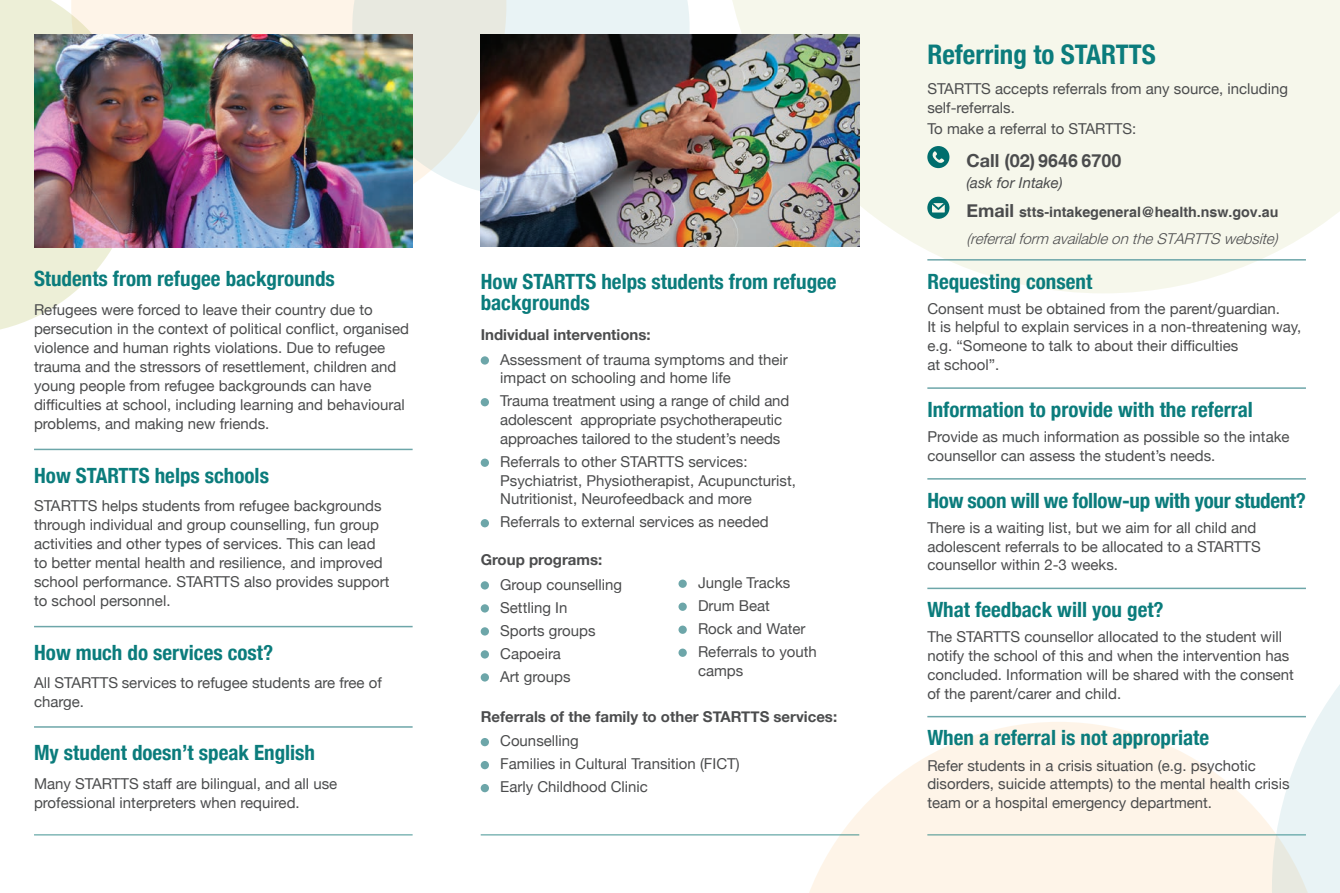
<style>
.page{position:relative;width:1340px;height:893px;background:#fff}
.page>*{position:absolute;margin:0;border:0;box-sizing:border-box;transform-origin:0 0}
.heading_2{font:700 condensed 27px "Helvetica Neue";color:#0b7c7c}
.heading_1{font:700 condensed 21px "Helvetica Neue";color:#0b7c7c}
.heading_2-2{font:700 condensed 21px/21px "Helvetica Neue";color:#0b7c7c}
._9_pt_para_text{font:700 18px "Helvetica Neue";color:#4b4c4d}
._9_pt_para_text-2{font:15px/18.8px "Helvetica Neue";color:#4b4c4d}
._9_pt_para_text-3{font:700 15px "Helvetica Neue";color:#4b4c4d}
.t1{font:italic 300 15px "Helvetica Neue";color:#4d4d4f}
.heading_2-3{font:700 15px "Helvetica Neue";color:#4b4c4d}
._9_pt_para_text-4{font:italic 15px "Helvetica Neue";color:#4b4c4d}
._9_pt_para_text-5{font:700 14.25px "Helvetica";color:#4b4c4d}
.s1{font-family:"Helvetica"}
</style>
<div class="page">
<svg style="left:732px;top:0;width:607px;height:293px;background:#f6f7ed"></svg>
<div style="left:139px;top:0;width:274px;height:223px;background:#fef4e8"></div>
<svg style="left:809px;top:722px;width:462px;height:171px;fill:#fef4e8"></svg>
<svg style="left:0;top:0;width:139px;height:330px"></svg>
<svg style="left:352px;top:0;width:337px;height:196px;background:#e8ede8"></svg>
<svg style="left:1271px;top:587px;width:68px;height:306px"></svg>
<hr style="left:34px;top:449px;width:378px;height:1px;background:#6da6a9">
<hr style="left:34px;top:626px;width:378px;height:1px;background:#6da6a9">
<hr style="left:34px;top:726px;width:378px;height:2px;background:#6da6a9">
<hr style="left:927px;top:259px;width:378px;height:2px;background:#6da6a9">
<hr style="left:927px;top:387px;width:378px;height:2px;background:#6da6a9">
<hr style="left:927px;top:478px;width:378px;height:2px;background:#6da6a9">
<hr style="left:927px;top:588px;width:378px;height:1px;background:#6da6a9">
<hr style="left:927px;top:716px;width:378px;height:1px;background:#6da6a9">
<svg style="left:927px;top:146px;width:22px;height:22px"></svg>
<svg style="left:927px;top:197px;width:22px;height:22px"></svg>
<hr style="left:480px;top:834px;width:379px;height:2px;background:#006e6d">
<hr style="left:927px;top:834px;width:378px;height:2px;background:#006e6d">
<hr style="left:34px;top:834px;width:378px;height:2px;background:#006e6d">
<svg style="left:480px;top:356px;width:9px;height:9px"></svg>
<div style="left:480px;top:398px;width:9px;height:8px;background:#6da6a9;border-radius:50%"></div>
<div style="left:480px;top:459px;width:9px;height:8px;background:#6da6a9;border-radius:50%"></div>
<div style="left:480px;top:519px;width:9px;height:8px;background:#6da6a9;border-radius:50%"></div>
<div style="left:480px;top:738px;width:9px;height:8px;background:#6da6a9;border-radius:50%"></div>
<div style="left:480px;top:761px;width:9px;height:8px;background:#6da6a9;border-radius:50%"></div>
<div style="left:480px;top:784px;width:9px;height:8px;background:#6da6a9;border-radius:50%"></div>
<svg style="left:480px;top:581px;width:9px;height:9px"></svg>
<svg style="left:480px;top:604px;width:9px;height:9px"></svg>
<svg style="left:480px;top:627px;width:9px;height:9px"></svg>
<svg style="left:480px;top:650px;width:9px;height:9px"></svg>
<svg style="left:480px;top:673px;width:9px;height:9px"></svg>
<div style="left:678px;top:580px;width:8px;height:8px;background:#6da6a9;border-radius:50%"></div>
<div style="left:678px;top:603px;width:8px;height:8px;background:#6da6a9;border-radius:50%"></div>
<div style="left:678px;top:626px;width:8px;height:8px;background:#6da6a9;border-radius:50%"></div>
<div style="left:678px;top:649px;width:8px;height:8px;background:#6da6a9;border-radius:50%"></div>
<img style="left:34px;top:34px;width:378px;height:213px">
<img style="left:480px;top:34px;width:379px;height:213px">
<p class="heading_2-2" style="left:34px;top:267px;width:302px">Students from refugee backgrounds</p>
<p class="_9_pt_para_text-2" style="left:34px;top:301px;width:376px">Refugees were forced to leave their country due to persecution in the context of political conflict, organised violence and human rights violations. Due to refugee trauma and the stressors of resettlement, children and young people from refugee backgrounds can have difficulties at school, including learning and behavioural problems, and making new friends.</p>
<p class="heading_1" style="left:34px;top:458px;width:236px">How STARTTS helps schools</p>
<p class="_9_pt_para_text-2" style="left:34px;top:497px;width:357px">STARTTS helps students from refugee backgrounds through individual and group counselling, fun group activities and other types of services. This can lead to better mental health and resilience, and improved school performance. STARTTS also provides support to school personnel.</p>
<p class="heading_1" style="left:34px;top:635px;width:241px">How much do services cost?</p>
<p class="_9_pt_para_text-2" style="left:34px;top:674px;width:349px">All STARTTS services to refugee students are free of charge.</p>
<p class="heading_1" style="left:34px;top:735px;width:282px">My student doesn t’ speak English</p>
<p class="_9_pt_para_text-2" style="left:34px;top:775px;width:305px">Many STARTTS staff are bilingual, and all use professional interpreters when required.</p>
<p class="heading_2-2" style="left:480px;top:269px;width:357px">How STARTTS helps students from refugee backgrounds</p>
<p class="heading_2-3" style="left:480px;top:323px;width:171px">Individual interventions:</p>
<p class="_9_pt_para_text-2" style="left:500px;top:351px;width:289px">Assessment of trauma symptoms and their impact on schooling and home life</p>
<p class="_9_pt_para_text-2" style="left:580px;top:392px;width:210px;text-indent:-80px">Trauma treatment using a range of child and appropriate psychotherapeutic</p>
<p class="_9_pt_para_text-2" style="left:500px;top:411px;width:282px">adolescent<br>approaches tailored to the student s’ needs</p>
<p class="_9_pt_para_text-2" style="left:500px;top:453px;width:297px">Referrals to other STARTTS services:<br>Psychiatrist, Physiotherapist, Acupuncturist,<br>Nutritionist, Neurofeedback and more</p>
<p class="_9_pt_para_text-2" style="left:500px;top:513px;width:270px">Referrals to external services as needed</p>
<p class="_9_pt_para_text-3" style="left:480px;top:548px;width:123px">Group programs:</p>
<p class="_9_pt_para_text-2" style="left:500px;top:576px;width:123px">Group counselling</p>
<p class="_9_pt_para_text-2" style="left:500px;top:599px;width:69px">Settling In</p>
<p class="_9_pt_para_text-2" style="left:500px;top:622px;width:97px">Sports groups</p>
<p class="_9_pt_para_text-2" style="left:500px;top:645px;width:62px">Capoeira</p>
<p class="_9_pt_para_text-2" style="left:500px;top:668px;width:72px">Art groups</p>
<p class="_9_pt_para_text-2" style="left:698px;top:574px;width:94px">Jungle Tracks</p>
<p class="_9_pt_para_text-2" style="left:698px;top:597px;width:73px">Drum Beat</p>
<p class="_9_pt_para_text-2" style="left:698px;top:620px;width:109px">Rock and Water</p>
<p class="_9_pt_para_text-2" style="left:698px;top:643px;width:120px">Referrals to youth camps</p>
<p class="_9_pt_para_text-3" style="left:480px;top:705px;width:358px">Referrals of the family to other STARTTS services:</p>
<p class="_9_pt_para_text-2" style="left:500px;top:732px;width:80px">Counselling</p>
<p class="_9_pt_para_text-2" style="left:500px;top:755px;width:241px">Families in Cultural Transition (FICT(</p>
<p class="_9_pt_para_text-2" style="left:500px;top:778px;width:149px">Early Childhood Clinic</p>
<p class="heading_2" style="left:927px;top:32px;width:230px">Referring to STARTTS</p>
<p class="_9_pt_para_text-2" style="left:927px;top:80px;width:362px">STARTTS accepts referrals from any source, including self-referrals.</p>
<p class="_9_pt_para_text-2" style="left:927px;top:120px;width:210px">To make a referral to STARTTS:</p>
<p class="_9_pt_para_text" style="left:966px;top:146px;width:157px">Call )02( <span class="s1">9646 6700</span></p>
<p class="_9_pt_para_text-4" style="left:966px;top:171px;width:98px">(ask for Intake(</p>
<p class="_9_pt_para_text-5" style="left:1019px;top:204px;width:261px">stts-intakegeneral@health.nsw.gov.au</p>
<p class="_9_pt_para_text" style="left:966px;top:197px;width:49px">Email</p>
<p class="t1" style="left:966px;top:226px;width:11px">(</p>
<p class="t1" style="left:970px;top:226px;width:311px">referral form available on the STARTTS website</p>
<p class="t1" style="left:1273px;top:226px;width:11px">(</p>
<p class="heading_1" style="left:927px;top:264px;width:166px">Requesting consent</p>
<p class="_9_pt_para_text-2" style="left:927px;top:300px;width:375px">Consent must be obtained from the parent/guardian.<br>isIt helpful to explain services in a non-threatening way,<br>“.g.e Someone to talk to about their difficulties<br>at school .“</p>
<p class="heading_1" style="left:927px;top:392px;width:327px">Information to provide with the referral</p>
<p class="_9_pt_para_text-2" style="left:927px;top:428px;width:364px">Provide as much information as possible so the intake counsellor can assess the student s’ needs.</p>
<p class="heading_1" style="left:927px;top:483px;width:380px">How soon will we follow-up with your student?</p>
<p class="_9_pt_para_text-2" style="left:927px;top:519px;width:335px">There is a waiting list, but we aim for all child and adolescent referrals to be allocated to a STARTTS counsellor within 2-3 weeks.</p>
<p class="heading_1" style="left:927px;top:592px;width:238px">What feedback will you get?</p>
<p class="_9_pt_para_text-2" style="left:927px;top:628px;width:368px">The STARTTS counsellor allocated to the student will notify the school of this and when the intervention has concluded. Information will be shared with the consent of the parent/carer and child.</p>
<p class="heading_1" style="left:927px;top:720px;width:283px">When a referral is not appropriate</p>
<p class="_9_pt_para_text-2" style="left:927px;top:757px;width:364px">Refer students in a crisis situation .g.e( psychotic disorders, suicide attempts) to the mental health crisis team or a hospital emergency department.</p>
</div>
